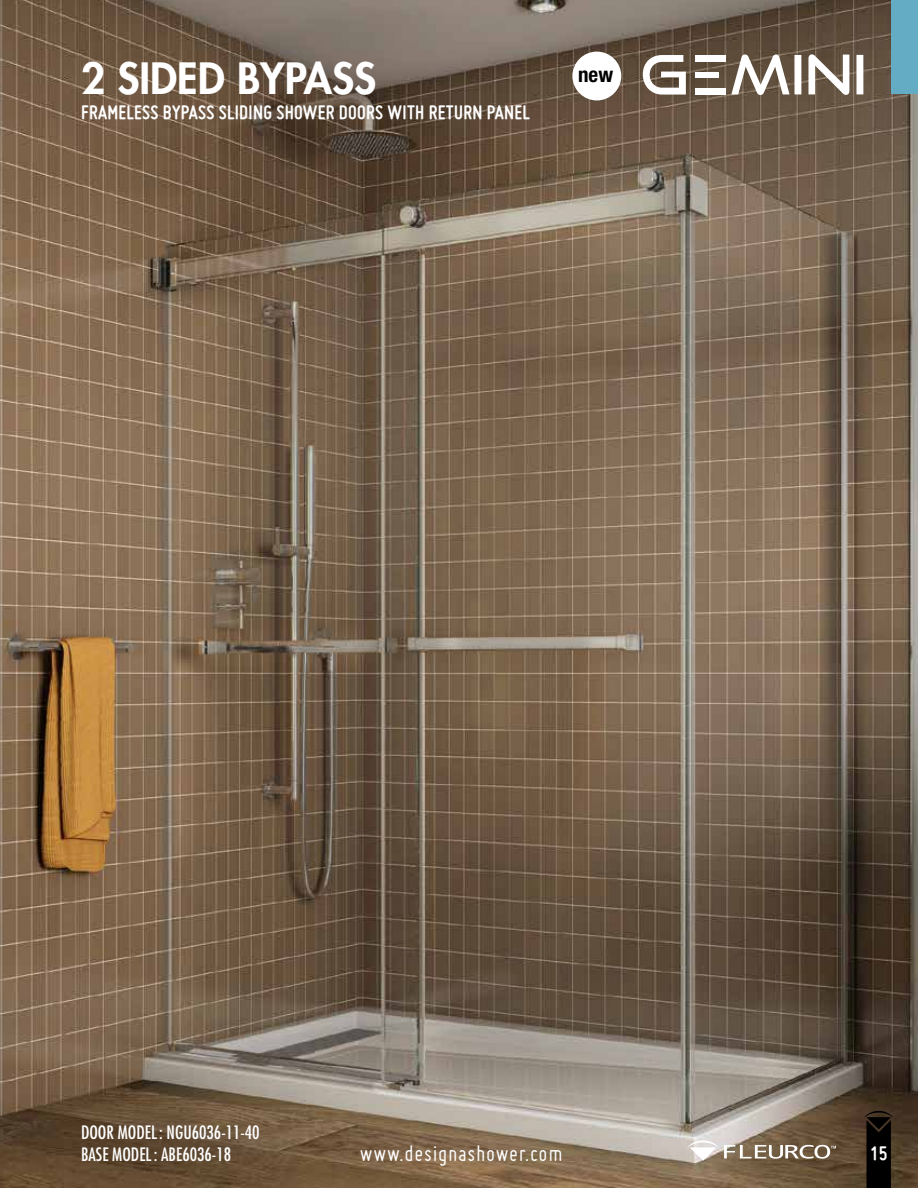
<style>
.page{position:relative;width:918px;height:1188px;background:#fff}
.page>*{position:absolute;margin:0;border:0;box-sizing:border-box;transform-origin:0 0}
.t1{font:800 42px "Futura Std";color:#fff}
.t2{font:24px "Miso";letter-spacing:.03em;color:#fff}
.t3{font:700 21px "Miso";letter-spacing:.015em;color:#fff}
.t4{font:700 condensed 21px "Helvetica Neue LT Std";color:#000}
.t5{font:condensed 18px/21.6px "Futura Std";color:#fff}
</style>
<div class="page">
<img style="left:0;top:0;width:918px;height:1188px">
<div style="left:572px;top:52px;width:49px;height:48px;background:#fff;border-radius:50%"></div>
<div style="left:891px;top:0;width:27px;height:94px;background:#64acc4"></div>
<svg style="left:687px;top:1140px;width:149px;height:21px"></svg>
<svg style="left:864px;top:1111px;width:29px;height:77px"></svg>
<svg style="left:643px;top:55px;width:43px;height:40px"></svg>
<svg style="left:731px;top:54px;width:59px;height:41px"></svg>
<div style="left:794px;top:55px;width:7px;height:39px;background:#fff"></div>
<svg style="left:808px;top:54px;width:41px;height:41px"></svg>
<div style="left:856px;top:55px;width:7px;height:39px;background:#fff"></div>
<div style="left:695px;top:55px;width:30px;height:7px;background:#fff"></div>
<div style="left:695px;top:88px;width:30px;height:6px;background:#fff"></div>
<div style="left:695px;top:73px;width:23px;height:5px;background:#fff"></div>
<h1 class="t1" style="left:81px;top:52px;width:297px">2 SIDED BYPASS</h1>
<p class="t3" style="left:81px;top:101px;width:450px">FRAMELESS BYPASS SLIDING SHOWER DOORS WITH RETURN PANEL</p>
<p class="t4" style="left:578px;top:62px;width:37px">new</p>
<p class="t5" style="left:81px;top:1122px;width:180px">DOOR MODEL: NGU6036-11-40<br>BASE MODEL: ABE6036-18</p>
<p class="t2" style="left:360px;top:1140px;width:204px">www.designashower.com</p>
<p class="t3" style="left:870px;top:1141px;width:19px">15</p>
</div>
